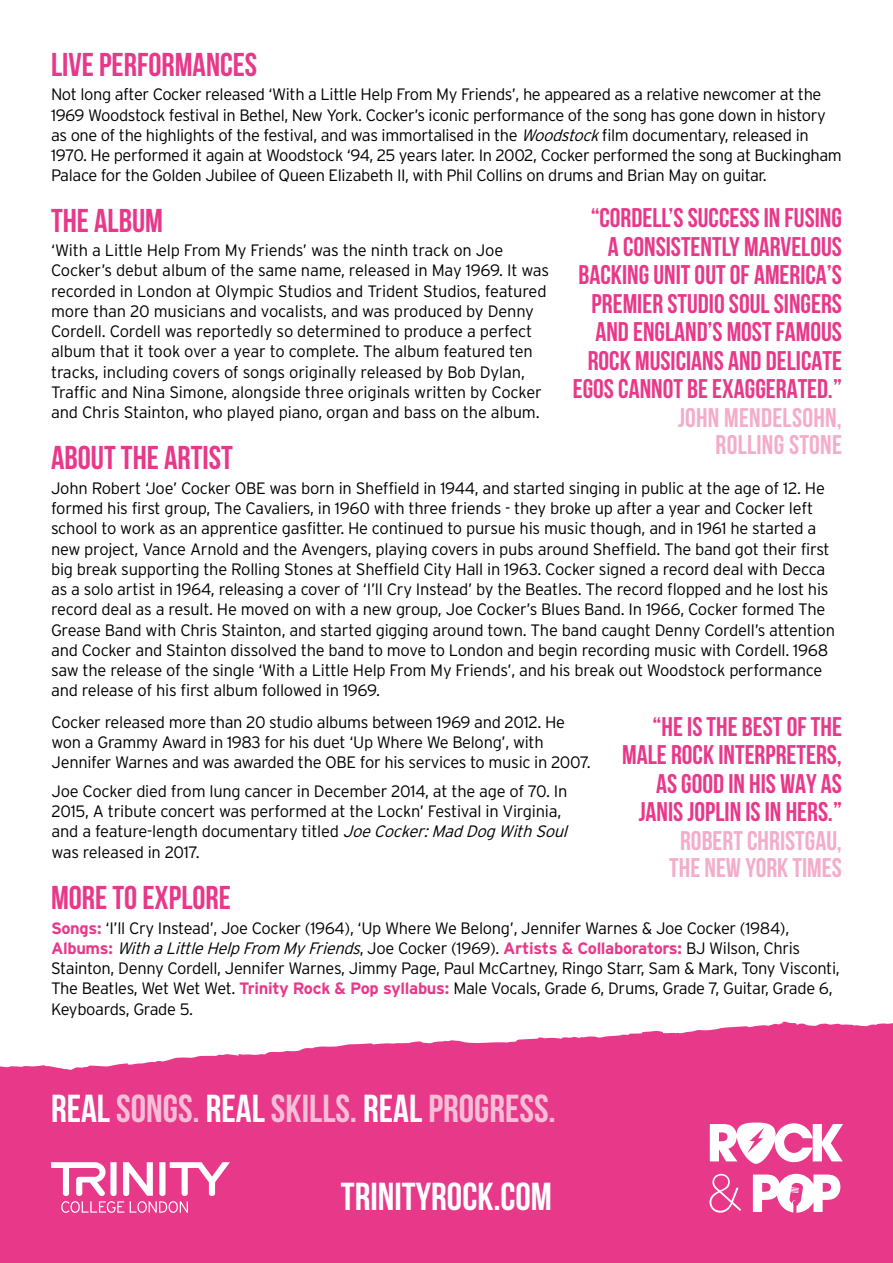
<style>
.page{position:relative;width:893px;height:1263px;background:#fff}
.page>*{position:absolute;margin:0;border:0;box-sizing:border-box;transform-origin:0 0}
.t1{font:700 39px "Bebas Neue";color:#f7bed7}
.t2{font:700 39px "Bebas Neue";color:#fff}
.t3{font:700 33px "Bebas Neue";color:#e8388a}
.t4{font:700 27px/28.5px "Bebas Neue";color:#e8388a;text-align:right}
.t5{font:700 27px/26.7px "Bebas Neue";color:#f4accb;text-align:center}
.t6{font:300 16.5px/20.2px "Interstate";letter-spacing:-.02em;color:#000}
.s1{font-style:italic}
.s2{font-weight:700;color:#e8388a}
.s3{color:#fff}
</style>
<div class="page">
<svg style="left:0;top:1021px;width:893px;height:242px;background:#ea4c96"></svg>
<svg style="left:51px;top:1162px;width:179px;height:51px"></svg>
<svg style="left:709px;top:1122px;width:134px;height:91px"></svg>
<h2 class="t3" style="left:51px;top:46px;width:208px">LIVE PERFORMANCES</h2>
<p class="t6" style="left:51px;top:84px;width:792px">Not long after Cocker released ‘With a Little Help From My Friends’, he appeared as a relative newcomer at the 1969 Woodstock festival in Bethel, New York. Cocker’s iconic performance of the song has gone down in history as one of the highlights of the festival, and was immortalised in the <span class="s1">Woodstock</span>film documentary, released in 1970. He performed it again at Woodstock ‘94, 25 years later. In 2002, Cocker performed the song at Buckingham Palace for the Golden Jubilee of Queen Elizabeth II, with Phil Collins on drums and Brian May on guitar.</p>
<h3 class="t4" style="left:573px;top:203px;width:271px">“CORDELL’S SUCCESS IN FUSING<br>A CONSISTENTLY MARVELOUS<br>BACKING UNIT OUT OF AMERICA’S<br>PREMIER STUDIO SOUL SINGERS<br>AND ENGLAND’S MOST FAMOUS<br>ROCK MUSICIANS AND DELICATE<br>EGOS CANNOT BE EXAGGERATED.”</h3>
<h3 class="t5" style="left:678px;top:404px;width:165px;text-align:right">JOHN MENDELSOHN,<br>ROLLING STONE</h3>
<h2 class="t3" style="left:51px;top:202px;width:114px">THE ALBUM</h2>
<p class="t6" style="left:51px;top:240px;width:500px">‘With a Little Help From My Friends’ was the ninth track on Joe Cocker’s debut album of the same name, released in May 1969. It was recorded in London at Olympic Studios and Trident Studios, featured more than 20 musicians and vocalists, and was produced by Denny Cordell. Cordell was reportedly so determined to produce a perfect album that it took over a year to complete. The album featured ten tracks, including covers of songs originally released by Bob Dylan, Traffic and Nina Simone, alongside three originals written by Cocker and Chris Stainton, who played piano, organ and bass on the album.</p>
<h2 class="t3" style="left:51px;top:440px;width:183px">ABOUT THE ARTIST</h2>
<p class="t6" style="left:51px;top:478px;width:785px">John Robert ‘Joe’ Cocker OBE was born in Sheffield in 1944, and started singing in public at the age of 12. He formed his first group, The Cavaliers, in 1960 with three friends - they broke up after a year and Cocker left school to work as an apprentice gasfitter. He continued to pursue his music though, and in 1961 he started a new project, Vance Arnold and the Avengers, playing covers in pubs around Sheffield. The band got their first big break supporting the Rolling Stones at Sheffield City Hall in 1963. Cocker signed a record deal with Decca as a solo artist in 1964, releasing a cover of ‘I’ll Cry Instead’ by the Beatles. The record flopped and he lost his record deal as a result. He moved on with a new group, Joe Cocker’s Blues Band. In 1966, Cocker formed The Grease Band with Chris Stainton, and started gigging around town. The band caught Denny Cordell’s attention and Cocker and Stainton dissolved the band to move to London and begin recording music with Cordell. 1968 saw the release of the single ‘With a Little Help From My Friends’, and his break out Woodstock performance and release of his first album followed in 1969.</p>
<p class="t6" style="left:52px;top:711px;width:541px">Cocker released more than 20 studio albums between 1969 and 2012. He won a Grammy Award in 1983 for his duet ‘Up Where We Belong’, with<br>Jennifer Warnes and was awarded the OBE for his services to music in 2007.</p>
<p class="t6" style="left:52px;top:781px;width:522px">Joe Cocker died from lung cancer in December 2014, at the age of 70. In 2015, A tribute concert was performed at the Lockn’ Festival in Virginia, and a feature-length documentary titled <span class="s1">JoeCocker:MadDogWithSoul </span>was released in 2017.</p>
<h3 class="t4" style="left:622px;top:712px;width:221px">“HE IS THE BEST OF THE<br>MALE ROCK INTERPRETERS,<br>AS GOOD IN HIS WAY AS<br>JANIS JOPLIN IS IN HERS.”</h3>
<h3 class="t5" style="left:669px;top:827px;width:174px">ROBERT CHRISTGAU,<br>THE NEW YORK TIMES</h3>
<h2 class="t3" style="left:51px;top:879px;width:181px">MORE TO EXPLORE</h2>
<p class="t6" style="left:51px;top:917px;width:790px"><span class="s2">Songs:</span> ‘I’ll Cry Instead’, Joe Cocker (1964), ‘Up Where We Belong’, Jennifer Warnes &amp; Joe Cocker (1984), <span class="s2">Albums:</span> <span class="s1">WithaLittleHelpFrom MyFriends</span>, Joe Cocker (1969). <span class="s2">Artists &amp; Collaborators:</span> BJ Wilson, Chris Stainton, Denny Cordell, Jennifer Warnes, Jimmy Page, Paul McCartney, Ringo Starr, Sam &amp; Mark, Tony Visconti, The Beatles, Wet Wet Wet. <span class="s2">Trinity Rock &amp; Pop syllabus:</span> Male Vocals, Grade 6, Drums, Grade 7, Guitar, Grade 6, Keyboards, Grade 5.</p>
<h1 class="t1" style="left:51px;top:1087px;width:506px"><span class="s3">REAL</span>SONGS. <span class="s3">REAL</span> SKILLS. <span class="s3">REAL</span> PROGRESS.</h1>
<h1 class="t2" style="left:341px;top:1175px;width:213px">TRINITYROCK.COM</h1>
</div>
